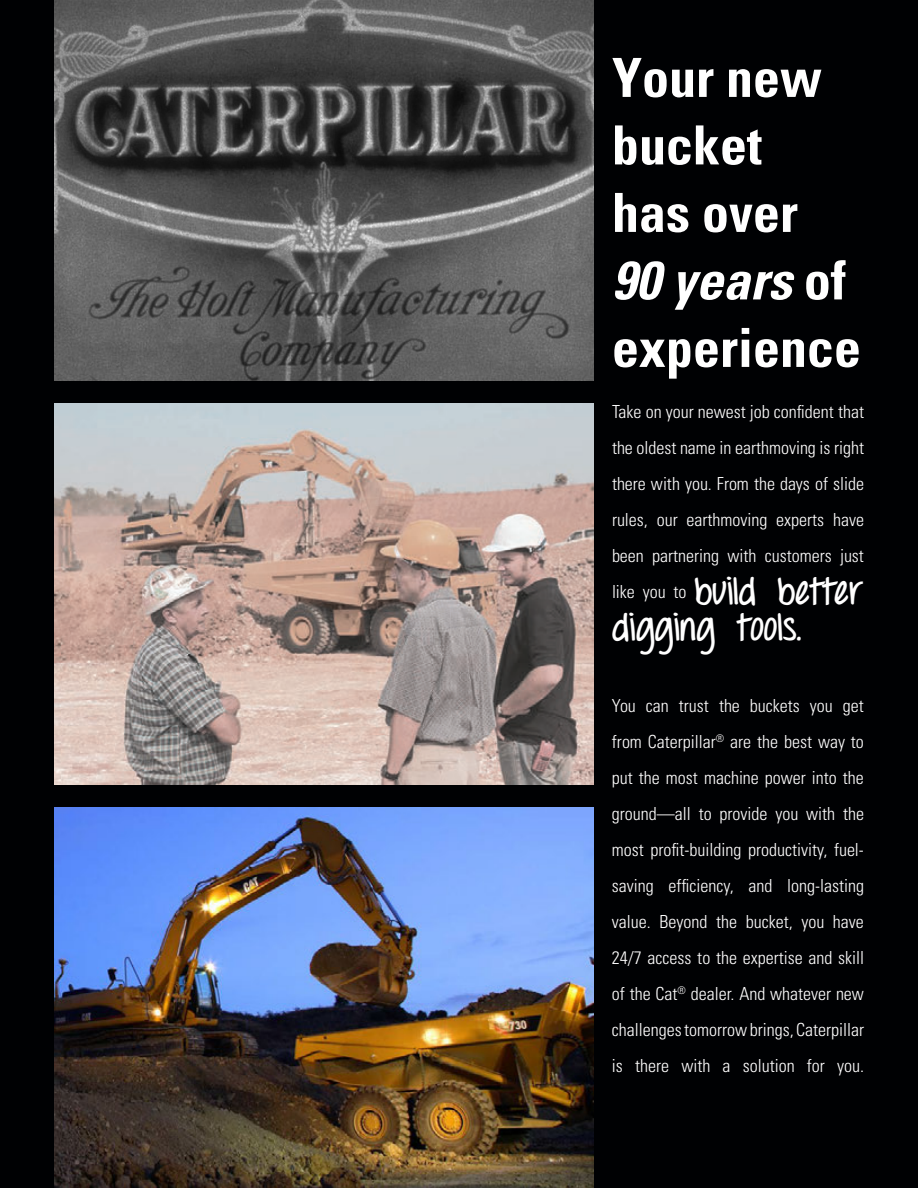
<style>
.page{position:relative;width:918px;height:1188px;background:#000103}
.page>*{position:absolute;margin:0;border:0;box-sizing:border-box;transform-origin:0 0}
.t1{font:700 condensed 54px/67.5px "Univers";color:#fff}
.t2{font:700 36px "Throw My Hands Upinthe Air";color:#fff}
.t3{font:300 condensed 18px/36px "Univers";color:#fff;text-align:justify}
.s1{font-style:italic}
</style>
<div class="page">
<img style="left:54px;top:807px;width:540px;height:381px">
<img style="left:54px;top:404px;width:540px;height:380px">
<img style="left:54px;top:0;width:540px;height:381px">
<p class="t1" style="left:612px;top:44px;width:250px">Your new bucket<br>has over<br><span class="s1">90 years</span> of experience</p>
<p class="t3" style="left:612px;top:393px;width:254px">Take on your newest job confident that the oldest name in earthmoving is right there with you. From the days of slide rules, our earthmoving experts have been partnering with customers just</p>
<p class="t2" style="left:612px;top:569px;width:253px"><sup>like</sup> <sup>you</sup> <sup>to</sup> build better</p>
<p class="t2" style="left:612px;top:605px;width:191px">digging tools.</p>
<p class="t3" style="left:612px;top:687px;width:254px">You can trust the buckets you get from Caterpillar<sup>®</sup> are the best way to put the most machine power into the ground—all to provide you with the most profit-building productivity, fuel&shy;saving efficiency, and long-lasting value. Beyond the bucket, you have 24/7 access to the expertise and skill of the Cat<sup>®</sup> dealer. And whatever new challenges tomorrow brings, Caterpillar is there with a solution for you.</p>
</div>
